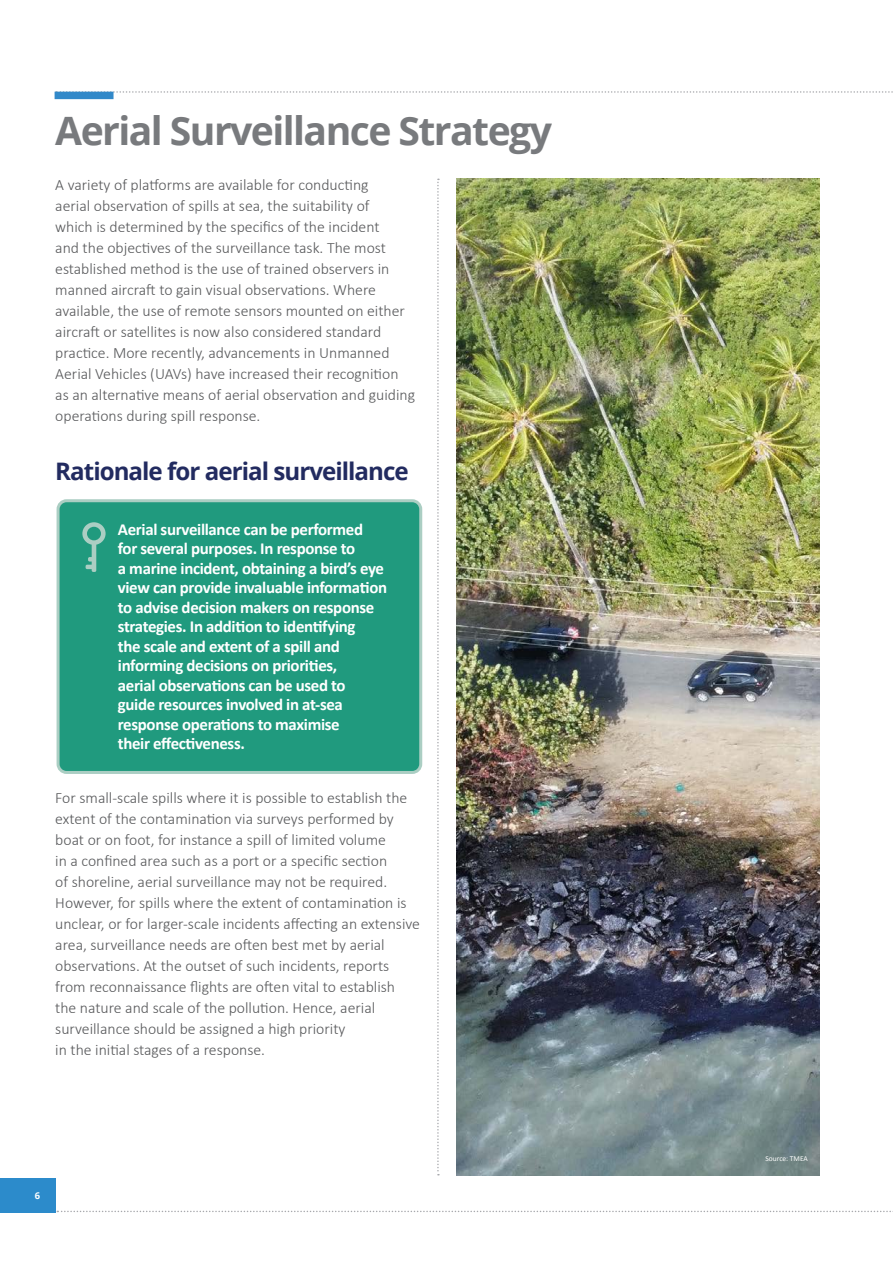
<style>
.page{position:relative;width:893px;height:1263px;background:#fff}
.page>*{position:absolute;margin:0;border:0;box-sizing:border-box;transform-origin:0 0}
.t1{font:700 39.15px "Open Sans";letter-spacing:-.04em;color:#787a7d}
.t2{font:700 24.15px "Open Sans";letter-spacing:-.04em;color:#222b60}
.t3{font:700 16.8px/19.5px "Calibri";letter-spacing:-.02em;color:#fff}
.t4{font:300 15.75px/21px "Calibri";color:#57585a}
.t5{font:700 9.3px "Open Sans";color:#fff}
.t6{font:7.5px "Calibri";color:#fff}
</style>
<div class="page">
<svg style="left:56px;top:91px;width:837px;height:2px"></svg>
<svg style="left:57px;top:1211px;width:836px;height:1px"></svg>
<div style="left:0;top:1178px;width:55px;height:34px;background:#2c8bcb"></div>
<svg style="left:437px;top:179px;width:2px;height:996px"></svg>
<div style="left:55px;top:92px;width:59px;height:7px;background:#3289c9"></div>
<img style="left:456px;top:179px;width:364px;height:996px">
<div style="left:58px;top:501px;width:363px;height:271px;background:#209a7e;border-radius:9px"></div>
<div style="left:57px;top:499px;width:365px;height:275px;border:3px solid #abcec3;border-radius:9px"></div>
<svg style="left:82px;top:522px;width:24px;height:50px"></svg>
<p class="t1" style="left:55px;top:103px;width:498px">Aerial Surveillance Strategy</p>
<p class="t4" style="left:55px;top:175px;width:361px">A variety of platforms are available for conducting<br>aerial observation of spills at sea, the suitability of<br>which is determined by the specifics of the incident<br>and the objectives of the surveillance task. The most established method is the use of trained observers in manned aircraft to gain visual observations. Where available, the use of remote sensors mounted on either aircraft or satellites is now also considered standard practice. More recently, advancements in Unmanned Aerial Vehicles (UAVs) have increased their recognition as an alternative means of aerial observation and guiding operations during spill response.</p>
<p class="t2" style="left:55px;top:454px;width:355px">Rationale for aerial surveillance</p>
<p class="t3" style="left:118px;top:519px;width:271px">Aerial surveillance can be performed<br>for several purposes. In response to<br>a marine incident, obtaining a bird’s eye view can provide invaluable information to advise decision makers on response strategies. In addition to identifying<br>the scale and extent of a spill and informing decisions on priorities,<br>aerial observations can be used to guide resources involved in at-sea response operations to maximise<br>their effectiveness.</p>
<p class="t4" style="left:55px;top:787px;width:366px">For small-scale spills where it is possible to establish the extent of the contamination via surveys performed by boat or on foot, for instance a spill of limited volume<br>in a confined area such as a port or a specific section<br>of shoreline, aerial surveillance may not be required.<br>However, for spills where the extent of contamination is unclear, or for larger-scale incidents affecting an extensive area, surveillance needs are often best met by aerial observations. At the outset of such incidents, reports from reconnaissance flights are often vital to establish the nature and scale of the pollution. Hence, aerial surveillance should be assigned a high priority<br>in the initial stages of a response.</p>
<p class="t5" style="left:35px;top:1189px;width:7px">6</p>
<p class="t6" style="left:765px;top:1153px;width:44px">Source: TMEA</p>
</div>
